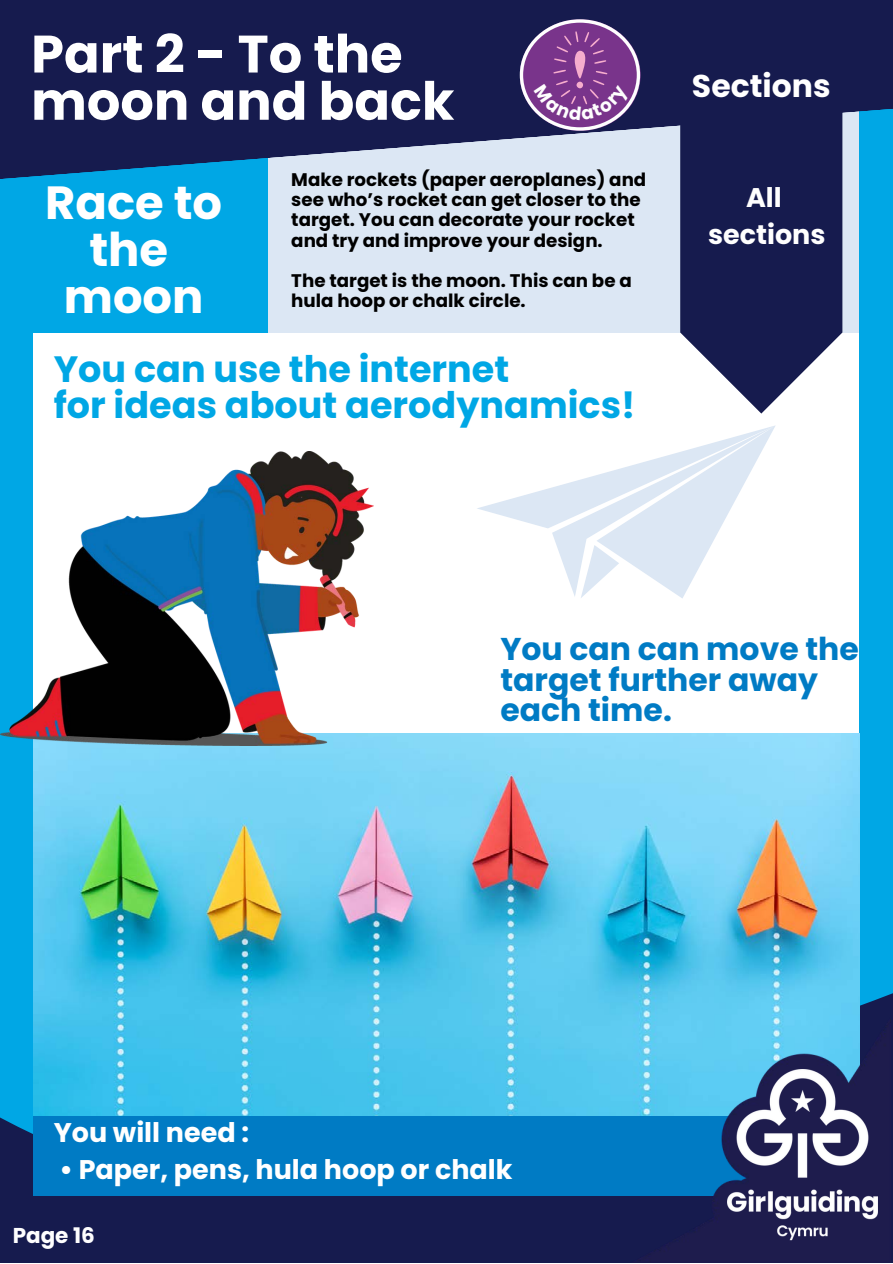
<style>
.page{position:relative;width:893px;height:1264px;background:#fff}
.page>*{position:absolute;margin:0;border:0;box-sizing:border-box;transform-origin:0 0}
.t1{font:700 52.65px/47.2px "Poppins";color:#fff}
.t2{font:700 46.5px "Poppins";color:#fff}
.t3{font:700 36.6px "Poppins";color:#00a7e5}
.t4{font:700 31.5px/30.8px "Poppins";color:#007bc4}
.t5{font:700 31.5px "Poppins";color:#fff}
.t6{font:700 27px "Poppins";color:#fff}
.t7{font:700 27px "Poppins";color:#fefefe}
.t8{font:700 21.45px "Poppins";color:#fefefe}
.t9{font:700 18.15px/20.2px "Poppins";color:#000}
</style>
<div class="page">
<div style="left:0;top:0;width:892px;height:1262px;background:#00a7e5"></div>
<svg style="left:0;top:978px;width:892px;height:284px;background:#132b60"></svg>
<div style="left:33px;top:0;width:826px;height:1195px;background:#fff"></div>
<div style="left:33px;top:1112px;width:826px;height:83px;background:#007bc4"></div>
<div style="left:33px;top:84px;width:826px;height:248px;background:#dce7f4"></div>
<div style="left:0;top:79px;width:267px;height:253px;background:#00a7e5"></div>
<svg style="left:0;top:0;width:892px;height:203px;fill:#161b4e"></svg>
<svg style="left:680px;top:89px;width:162px;height:324px;background:#323763"></svg>
<svg style="left:477px;top:426px;width:298px;height:172px"></svg>
<svg style="left:580px;top:545px;width:39px;height:53px"></svg>
<img style="left:33px;top:733px;width:826px;height:382px">
<img style="left:0;top:451px;width:373px;height:294px">
<img style="left:631px;top:1017px;width:259px;height:245px">
<img style="left:727px;top:1069px;width:150px;height:192px">
<svg style="left:519px;top:19px;width:121px;height:112px;background:#74458a"></svg>
<p class="t1" style="left:31px;top:30px;width:424px">Part 2 - To the moon and back</p>
<p class="t2" style="left:45px;top:170px;width:178px">Race to</p>
<p class="t2" style="left:89px;top:217px;width:80px">the</p>
<p class="t2" style="left:64px;top:264px;width:141px">moon</p>
<p class="t9" style="left:291px;top:169px;width:356px">Make rockets (paper aeroplanes) and see who’s rocket can get closer to the target. You can decorate your rocket and try and improve your design.</p>
<p class="t9" style="left:291px;top:271px;width:342px">The target is the moon. This can be a hula hoop or chalk circle.</p>
<p class="t3" style="left:54px;top:343px;width:457px">You can use the internet</p>
<p class="t3" style="left:54px;top:379px;width:583px">for ideas about aerodynamics!</p>
<p class="t5" style="left:692px;top:64px;width:140px">Sections</p>
<p class="t7" style="left:746px;top:178px;width:37px">All</p>
<p class="t7" style="left:708px;top:216px;width:119px">sections</p>
<p class="t4" style="left:500px;top:633px;width:360px">You can can move the target further away each time.</p>
<p class="t6" style="left:54px;top:1113px;width:197px">You will need :</p>
<p class="t6" style="left:59px;top:1150px;width:454px">• Paper, pens, hula hoop or chalk</p>
<p class="t8" style="left:13px;top:1220px;width:84px">Page 16</p>
</div>
